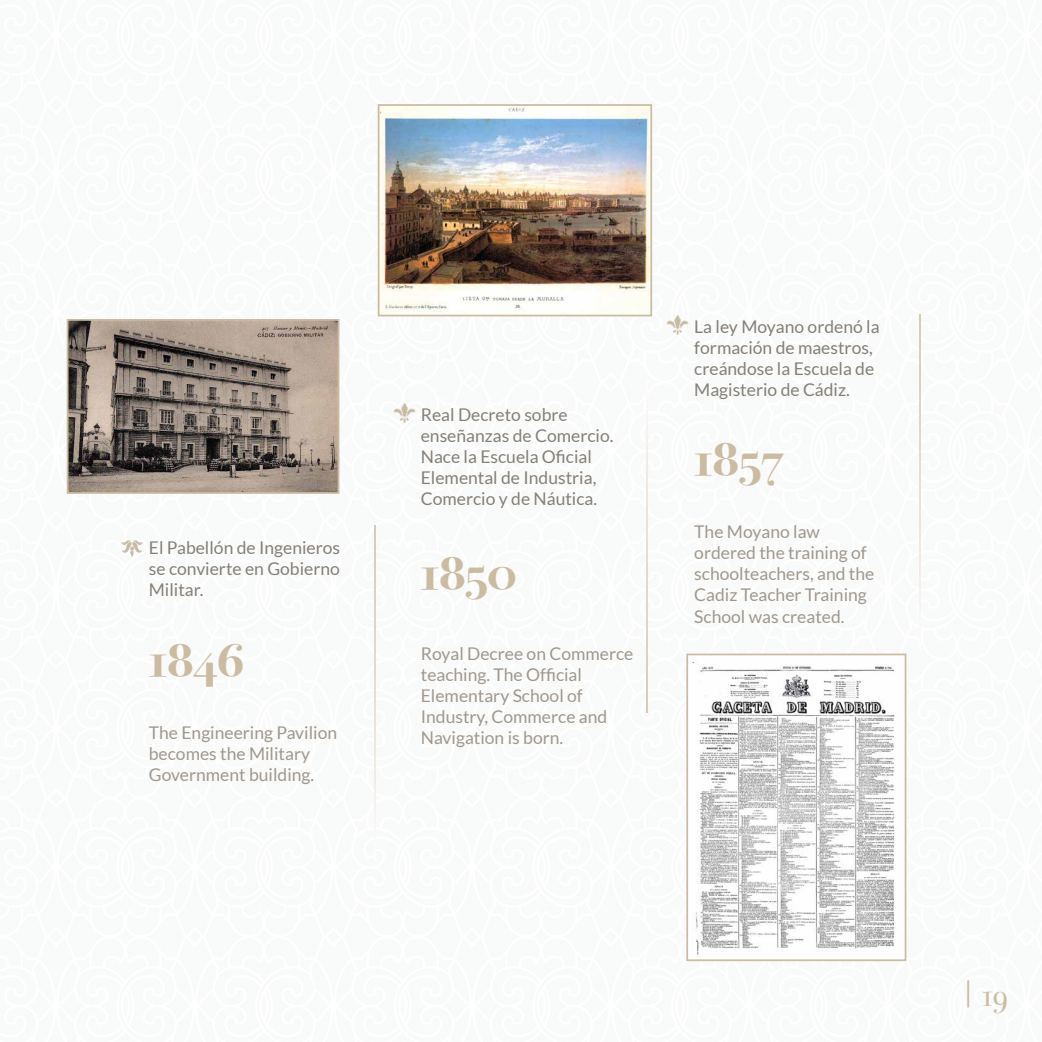
<style>
.page{position:relative;width:1042px;height:1042px;background:#fff}
.page>*{position:absolute;margin:0;border:0;box-sizing:border-box;transform-origin:0 0}
.t1{font:700 49px "Bodoni Svty Two OSITCTT";color:#cbbca1}
.t2{font:31.5px "Bodoni Svty Two OSITCTT";color:#cbbca1}
.t3{font:17.5px/21px "Lato";color:#a0988d}
.t4{font:17.5px/21px "Lato";color:#858077}
</style>
<div class="page">
<svg style="left:374px;top:526px;width:1px;height:304px"></svg>
<svg style="left:646px;top:410px;width:1px;height:302px"></svg>
<svg style="left:919px;top:314px;width:2px;height:305px"></svg>
<img style="left:70px;top:322px;width:266px;height:169px">
<div style="left:67px;top:319px;width:272px;height:175px;border:2px solid #cbbca1"></div>
<img style="left:381px;top:107px;width:268px;height:206px">
<div style="left:378px;top:104px;width:274px;height:212px;border:2px solid #cbbca1"></div>
<img style="left:692px;top:662px;width:203px;height:294px">
<div style="left:686px;top:653px;width:220px;height:308px;border:2px solid #cbbca1"></div>
<img style="left:393px;top:403px;width:23px;height:20px">
<img style="left:666px;top:315px;width:23px;height:20px">
<img style="left:121px;top:540px;width:22px;height:17px">
<p class="t4" style="left:149px;top:537px;width:193px;text-align:justify">El Pabellón de Ingenieros se convierte en Gobierno Militar.</p>
<h1 class="t1" style="left:149px;top:630px;width:97px">1846</h1>
<p class="t3" style="left:149px;top:721px;width:190px">The Engineering Pavilion becomes the Military<br>Government building.</p>
<p class="t4" style="left:421px;top:403px;width:194px">Real Decreto sobre enseñanzas de Comercio.<br>Nace la Escuela Oficial<br>Elemental de Industria,<br>Comercio y de Náutica.</p>
<h1 class="t1" style="left:421px;top:543px;width:97px">1850</h1>
<p class="t3" style="left:421px;top:643px;width:214px">Royal Decree on Commerce teaching. The Official<br>Elementary School of<br>Industry, Commerce and<br>Navigation is born.</p>
<p class="t4" style="left:694px;top:316px;width:187px">La ley Moyano ordenó la formación de maestros, creándose la Escuela de<br>Magisterio de Cádiz.</p>
<h1 class="t1" style="left:694px;top:430px;width:90px">1857</h1>
<p class="t3" style="left:694px;top:521px;width:182px">The Moyano law ordered the training of schoolteachers, and the<br>Cadiz Teacher Training<br>School was created.</p>
<h2 class="t2" style="left:960px;top:976px;width:49px">| 19</h2>
</div>
